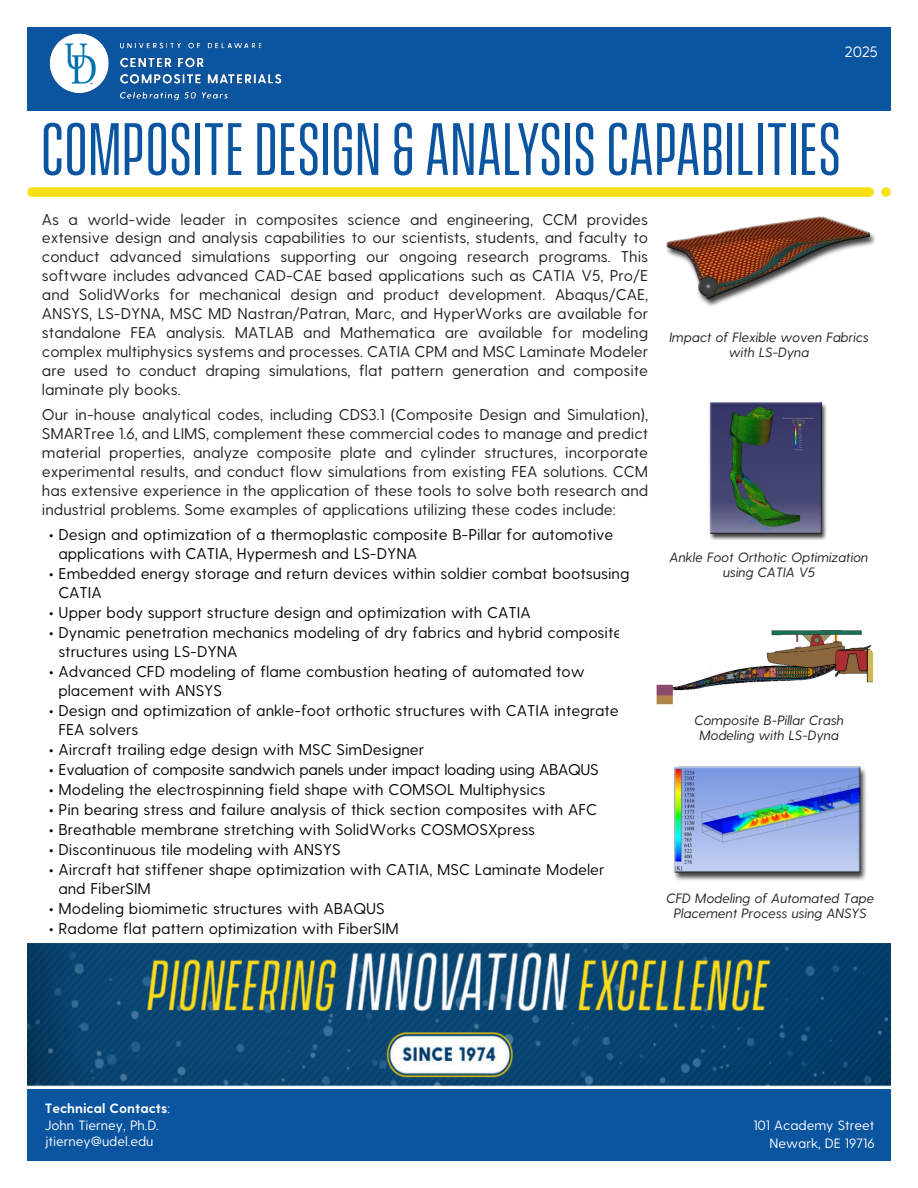
<style>
.page{position:relative;width:918px;height:1188px;background:#fff}
.page>*{position:absolute;margin:0;border:0;box-sizing:border-box;transform-origin:0 0}
.Copy{font:67.5px "Vanguard CF";color:#0a54a0}
.t1{font:15.6px/18.9px "Greycliff CF";color:#231f20;text-align:justify}
.t2{font:15.6px/18.9px "Greycliff CF";color:#050503}
.t3{font:15.6px "Greycliff CF";letter-spacing:-.02em;color:#050503}
.t4{font:15px "Greycliff CF";color:#fff}
.t5{font:italic 13.5px/15px "Greycliff CF";color:#231f20;text-align:center}
.t6{font:13.5px/16.5px "Greycliff CF";color:#fff}
.s1{font-weight:700}
</style>
<div class="page">
<div style="left:27px;top:27px;width:864px;height:83px;background:#0a54a0"></div>
<div style="left:27px;top:1090px;width:864px;height:71px;background:#0a54a0"></div>
<div style="left:881px;top:187px;width:10px;height:10px;background:#fae017;border-radius:50%"></div>
<div style="left:27px;top:187px;width:847px;height:10px;background:#fae017;border-radius:5px"></div>
<img style="left:27px;top:33px;width:261px;height:78px">
<img style="left:666px;top:216px;width:210px;height:91px">
<img style="left:709px;top:401px;width:118px;height:139px">
<img style="left:674px;top:766px;width:192px;height:115px">
<img style="left:656px;top:630px;width:217px;height:75px">
<img style="left:27px;top:943px;width:864px;height:143px">
<p class="t4" style="left:845px;top:43px;width:35px">2025</p>
<p class="Copy" style="left:41px;top:112px;width:802px">COMPOSITE DESIGN &amp; ANALYSIS CAPABILITIES</p>
<p class="t1" style="left:42px;top:210px;width:608px">As a world-wide leader in composites science and engineering, CCM provides extensive design and analysis capabilities to our scientists, students, and faculty to conduct advanced simulations supporting our ongoing research programs. This software includes advanced CAD-CAE based applications such as CATIA V5, Pro/E and SolidWorks for mechanical design and product development. Abaqus/CAE, ANSYS, LS-DYNA, MSC MD Nastran/Patran, Marc, and HyperWorks are available for standalone FEA analysis. MATLAB and Mathematica are available for modeling complex multiphysics systems and processes. CATIA CPM and MSC Laminate Modeler are used to conduct draping simulations, flat pattern generation and composite laminate ply books.</p>
<p class="t1" style="left:42px;top:406px;width:608px">Our in-house analytical codes, including CDS3.1 (Composite Design and Simulation), SMARTree 1.6, and LIMS, complement these commercial codes to manage and predict material properties, analyze composite plate and cylinder structures, incorporate experimental results, and conduct flow simulations from existing FEA solutions. CCM has extensive experience in the application of these tools to solve both research and industrial problems. Some examples of applications utilizing these codes include:</p>
<p class="t2" style="left:58px;top:526px;width:557px;text-indent:-10px"><span class="s1">•</span> Design and optimization of a thermoplastic composite B-Pillar for automotive applications with CATIA, Hypermesh and LS-DYNA</p>
<p class="t2" style="left:58px;top:565px;width:573px;text-indent:-10px"><span class="s1">•</span> Embedded energy storage and return devices within soldier combat bootsusing<br>CATIA</p>
<p class="t2" style="left:49px;top:604px;width:483px"><span class="s1">•</span> Upper body support structure design and optimization with CATIA</p>
<p class="t2" style="left:58px;top:624px;width:566px;text-indent:-10px"><span class="s1">•</span> Dynamic penetration mechanics modeling of dry fabrics and hybrid composite structures using LS-DYNA</p>
<p class="t2" style="left:58px;top:663px;width:528px;text-indent:-10px"><span class="s1">•</span> Advanced CFD modeling of flame combustion heating of automated tow placement with ANSYS</p>
<p class="t2" style="left:58px;top:701px;width:571px;text-indent:-10px"><span class="s1">•</span> Design and optimization of ankle-foot orthotic structures with CATIA integrated<br>FEA solvers</p>
<p class="t2" style="left:49px;top:740px;width:377px"><span class="s1">•</span> Aircraft trailing edge design with MSC SimDesigner</p>
<p class="t3" style="left:49px;top:760px;width:552px"><span class="s1">•</span> Evaluation of composite sandwich panels under impact loading using ABAQUS</p>
<p class="t2" style="left:49px;top:780px;width:498px"><span class="s1">•</span> Modeling the electrospinning field shape with COMSOL Multiphysics</p>
<p class="t2" style="left:49px;top:800px;width:550px"><span class="s1">•</span> Pin bearing stress and failure analysis of thick section composites with AFC</p>
<p class="t2" style="left:49px;top:820px;width:488px"><span class="s1">•</span> Breathable membrane stretching with SolidWorks COSMOSXpress</p>
<p class="t2" style="left:49px;top:840px;width:293px"><span class="s1">•</span> Discontinuous tile modeling with ANSYS</p>
<p class="t2" style="left:58px;top:860px;width:548px;text-indent:-10px"><span class="s1">•</span> Aircraft hat stiffener shape optimization with CATIA, MSC Laminate Modeler and FiberSIM</p>
<p class="t2" style="left:49px;top:899px;width:338px"><span class="s1">•</span> Modeling biomimetic structures with ABAQUS</p>
<p class="t2" style="left:49px;top:919px;width:351px"><span class="s1">•</span> Radome flat pattern optimization with FiberSIM</p>
<p class="t5" style="left:669px;top:329px;width:201px">Impact of Flexible woven Fabrics with LS-Dyna</p>
<p class="t5" style="left:670px;top:549px;width:200px">Ankle Foot Orthotic Optimization using CATIA V5</p>
<p class="t5" style="left:694px;top:713px;width:151px">Composite B-Pillar Crash<br>Modeling with LS-Dyna</p>
<p class="t5" style="left:666px;top:891px;width:209px">CFD Modeling of Automated Tape<br>Placement Process using ANSYS</p>
<p class="t6" style="left:45px;top:1100px;width:127px"><span class="s1">Technical Contacts</span>:<br>John Tierney, Ph.D. jtierney@udel.edu</p>
<p class="t6" style="left:753px;top:1117px;width:123px;line-height:17.2px;text-align:right">101 Academy Street<br>Newark, DE 19716</p>
</div>
